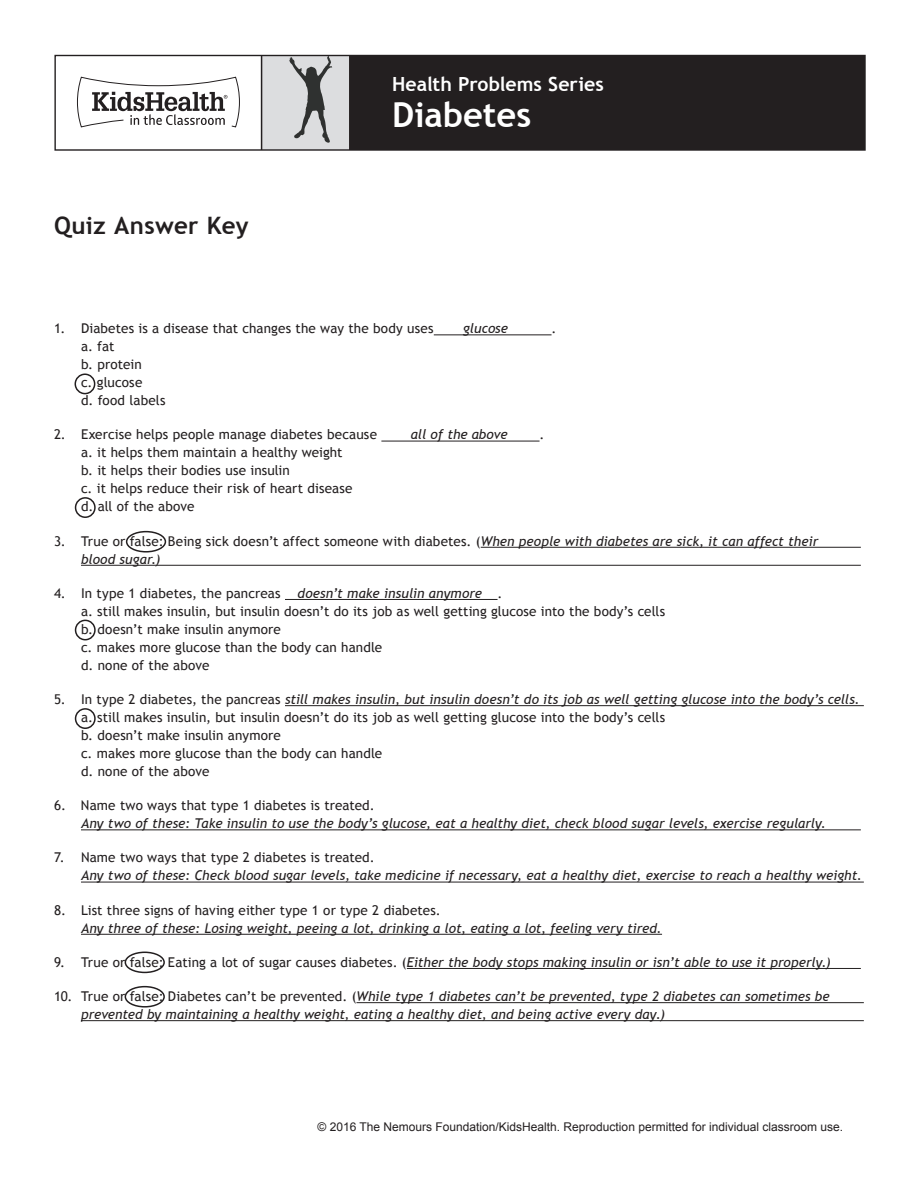
<style>
.page{position:relative;width:918px;height:1188px;background:#fff}
.page>*{position:absolute;margin:0;border:0;box-sizing:border-box;transform-origin:0 0}
.Handout_Header{font:700 34.5px "Trebuchet MS";color:#fff}
.Handout_Title{font:700 24px "Trebuchet MS";letter-spacing:.015em;color:#231f20}
.Handout_Header-2{font:700 19.5px "Trebuchet MS";color:#fff}
.Basic_Numbered_List{font:italic 13.5px/18px "Trebuchet MS";color:#231f20}
.Basic_Numbered_List-2{font:13.5px/18px "Trebuchet MS";letter-spacing:.005em;color:#231f20}
.t1{font:12px "Arial";color:#231f20}
.s1{font-style:normal}
.s2{font-style:italic}
</style>
<div class="page">
<div style="left:262px;top:55px;width:88px;height:95px;background:#dcdddf"></div>
<div style="left:350px;top:55px;width:515px;height:95px;background:#231f20"></div>
<svg style="left:77px;top:76px;width:163px;height:52px"></svg>
<hr style="left:349px;top:55px;width:2px;height:95px;background:#231f20">
<hr style="left:261px;top:55px;width:1px;height:95px;background:#231f20">
<div style="left:54px;top:55px;width:812px;height:96px;border:1px solid #231f20"></div>
<svg style="left:289px;top:56px;width:44px;height:87px"></svg>
<hr style="left:434px;top:334px;width:118px;height:1px;background:#231f20">
<hr style="left:381px;top:441px;width:159px;height:1px;background:#231f20">
<hr style="left:481px;top:547px;width:380px;height:1px;background:#231f20">
<hr style="left:81px;top:565px;width:780px;height:1px;background:#231f20">
<hr style="left:285px;top:599px;width:213px;height:1px;background:#231f20">
<hr style="left:285px;top:705px;width:579px;height:1px;background:#231f20">
<hr style="left:81px;top:829px;width:780px;height:1px;background:#231f20">
<hr style="left:81px;top:882px;width:783px;height:1px;background:#231f20">
<hr style="left:81px;top:934px;width:581px;height:1px;background:#231f20">
<hr style="left:407px;top:968px;width:454px;height:1px;background:#231f20">
<hr style="left:356px;top:1002px;width:508px;height:1px;background:#231f20">
<hr style="left:81px;top:1020px;width:783px;height:1px;background:#231f20">
<div style="left:75px;top:374px;width:20px;height:20px;border:2px solid #231f20;border-radius:50%"></div>
<div style="left:75px;top:497px;width:21px;height:21px;border:2px solid #231f20;border-radius:50%"></div>
<div style="left:126px;top:531px;width:40px;height:22px;border:2px solid #231f20;border-radius:50%"></div>
<div style="left:75px;top:620px;width:21px;height:20px;border:2px solid #231f20;border-radius:50%"></div>
<div style="left:75px;top:708px;width:21px;height:21px;border:2px solid #231f20;border-radius:50%"></div>
<div style="left:125px;top:952px;width:40px;height:21px;border:2px solid #231f20;border-radius:50%"></div>
<div style="left:125px;top:986px;width:40px;height:22px;border:2px solid #231f20;border-radius:50%"></div>
<p class="Handout_Title" style="left:54px;top:210px;width:196px">Quiz Answer Key</p>
<p class="Handout_Header-2" style="left:392px;top:71px;width:213px">Health Problems Series</p>
<p class="Handout_Header" style="left:392px;top:93px;width:141px">Diabetes</p>
<p class="Basic_Numbered_List-2" style="left:54px;top:320px;width:381px">1. Diabetes is a disease that changes the way the body uses</p>
<p class="Basic_Numbered_List" style="left:463px;top:320px;width:46px">glucose</p>
<p class="Basic_Numbered_List-2" style="left:552px;top:320px;width:6px">.</p>
<p class="Basic_Numbered_List-2" style="left:81px;top:338px;width:86px">a. fat<br>b. protein<br>c. glucose<br>d. food labels</p>
<p class="Basic_Numbered_List-2" style="left:54px;top:426px;width:325px">2. Exercise helps people manage diabetes because</p>
<p class="Basic_Numbered_List" style="left:411px;top:426px;width:98px">all of the above</p>
<p class="Basic_Numbered_List-2" style="left:540px;top:426px;width:6px">.</p>
<p class="Basic_Numbered_List-2" style="left:81px;top:444px;width:273px">a. it helps them maintain a healthy weight b. it helps their bodies use insulin<br>c. it helps reduce their risk of heart disease d. all of the above</p>
<p class="Basic_Numbered_List" style="left:81px;top:532px;width:739px;text-indent:-27px"><span class="s1">3. True or false: Being sick doesn’t affect someone with diabetes. (</span>When people with diabetes are sick, it can affect their blood sugar.)</p>
<p class="Basic_Numbered_List-2" style="left:54px;top:584px;width:228px">4. In type 1 diabetes, the pancreas</p>
<p class="Basic_Numbered_List-2" style="left:81px;top:584px;width:586px;text-indent:217px"><span class="s2">doesn’t make insulin anymore</span> .<br>a. still makes insulin, but insulin doesn’t do its job as well getting glucose into the body’s cells b. doesn’t make insulin anymore<br>c. makes more glucose than the body can handle<br>d. none of the above</p>
<p class="Basic_Numbered_List-2" style="left:81px;top:690px;width:780px;text-indent:-27px">5. In type 2 diabetes, the pancreas <span class="s2">still makes insulin, but insulin doesn’t do its job as well getting glucose into the body’s cells. </span>a. still makes insulin, but insulin doesn’t do its job as well getting glucose into the body’s cells<br>b. doesn’t make insulin anymore<br>c. makes more glucose than the body can handle<br>d. none of the above</p>
<p class="Basic_Numbered_List" style="left:81px;top:796px;width:747px;text-indent:-27px"><span class="s1">6. Name two ways that type 1 diabetes is treated.<br></span>Any two of these: Take insulin to use the body’s glucose, eat a healthy diet, check blood sugar levels, exercise regularly.</p>
<p class="Basic_Numbered_List" style="left:81px;top:849px;width:782px;text-indent:-27px"><span class="s1">7. Name two ways that type 2 diabetes is treated.<br></span>Any two of these: Check blood sugar levels, take medicine if necessary, eat a healthy diet, exercise to reach a healthy weight.</p>
<p class="Basic_Numbered_List" style="left:81px;top:901px;width:582px;text-indent:-27px"><span class="s1">8. List three signs of having either type 1 or type 2 diabetes.<br></span>Any three of these: Losing weight, peeing a lot, drinking a lot, eating a lot, feeling very tired.</p>
<p class="Basic_Numbered_List" style="left:54px;top:953px;width:778px"><span class="s1">9. True or false: Eating a lot of sugar causes diabetes. (</span>Either the body stops making insulin or isn’t able to use it properly.)</p>
<p class="Basic_Numbered_List" style="left:81px;top:987px;width:750px;text-indent:-27px"><span class="s1">10. True or false: Diabetes can’t be prevented. (</span>While type 1 diabetes can’t be prevented, type 2 diabetes can sometimes be prevented by maintaining a healthy weight, eating a healthy diet, and being active every day.)</p>
<p class="t1" style="left:318px;top:1119px;width:527px">© 2016 The Nemours Foundation/KidsHealth. Reproduction permitted for individual classroom use.</p>
</div>
